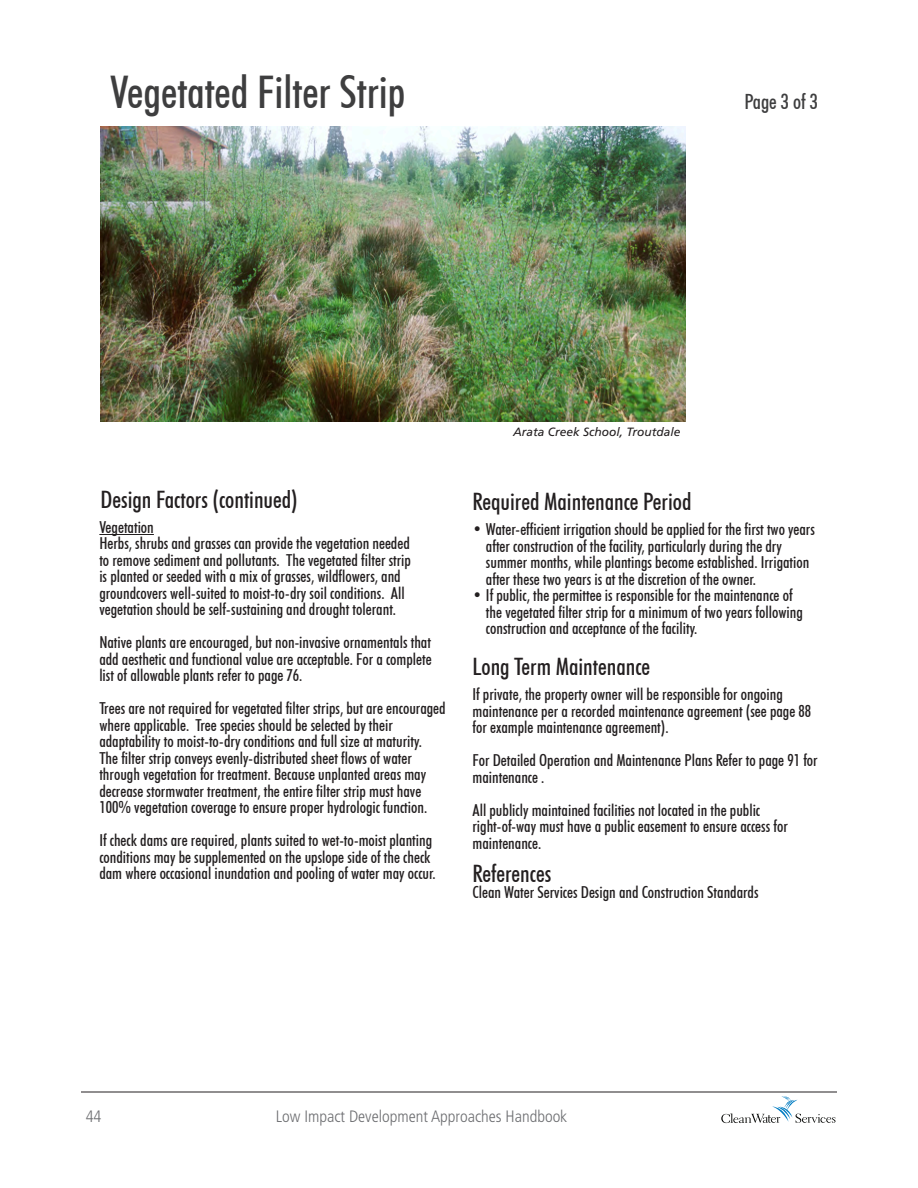
<style>
.page{position:relative;width:918px;height:1188px;background:#fff}
.page>*{position:absolute;margin:0;border:0;box-sizing:border-box;transform-origin:0 0}
.t1{font:500 condensed 45px "Futura BT";color:#3e3e3f}
.t2{font:500 condensed 24px "Futura BT";color:#231f20}
.t3{font:500 condensed 21px "Futura BT";color:#3e3e3f}
.t4{font:500 condensed 16.5px/16.5px "Futura BT";color:#231f20}
.t5{font:300 condensed 16.5px "Frutiger LT Pro";color:#6d6e71}
.t6{font:italic 12px "Frutiger";color:#231f20}
</style>
<div class="page">
<hr style="left:81px;top:1092px;width:756px;height:1px;background:#231f20">
<svg style="left:721px;top:1096px;width:115px;height:27px"></svg>
<img style="left:101px;top:127px;width:585px;height:294px">
<hr style="left:99px;top:534px;width:55px;height:1px;background:#231f20">
<p class="t1" style="left:110px;top:65px;width:297px">Vegetated Filter Strip</p>
<p class="t3" style="left:744px;top:89px;width:75px">Page 3 of 3</p>
<p class="t2" style="left:101px;top:485px;width:199px">Design Factors (continued)</p>
<p class="t4" style="left:99px;top:519px;width:56px">Vegetation</p>
<p class="t4" style="left:99px;top:535px;width:313px">Herbs, shrubs and grasses can provide the vegetation needed to remove sediment and pollutants. The vegetated filter strip is planted or seeded with a mix of grasses, wildflowers, and groundcovers well-suited to moist-to-dry soil conditions. All vegetation should be self-sustaining and drought tolerant.</p>
<p class="t4" style="left:99px;top:634px;width:334px;text-align:justify">Native plants are encouraged, but non-invasive ornamentals that add aesthetic and functional value are acceptable. For a complete list of allowable plants refer to page 76.</p>
<p class="t4" style="left:99px;top:700px;width:348px">Trees are not required for vegetated filter strips, but are encouraged where applicable. Tree species should be selected by their adaptability to moist-to-dry conditions and full size at maturity.</p>
<p class="t4" style="left:99px;top:750px;width:329px">The filter strip conveys evenly-distributed sheet flows of water through vegetation for treatment. Because unplanted areas may decrease stormwater treatment, the entire filter strip must have 100% vegetation coverage to ensure proper hydrologic function.</p>
<p class="t4" style="left:99px;top:832px;width:338px">If check dams are required, plants suited to wet-to-moist planting conditions may be supplemented on the upslope side of the check dam where occasional inundation and pooling of water may occur.</p>
<p class="t6" style="left:513px;top:425px;width:169px">Arata Creek School, Troutdale</p>
<p class="t2" style="left:472px;top:487px;width:220px">Required Maintenance Period</p>
<p class="t4" style="left:486px;top:521px;width:330px;text-indent:-13px">• Water-efficient irrigation should be applied for the first two years after construction of the facility, particularly during the dry</p>
<p class="t4" style="left:486px;top:554px;width:325px">summer months, while plantings become established. Irrigation after these two years is at the discretion of the owner.</p>
<p class="t4" style="left:486px;top:587px;width:318px;text-indent:-13px">• If public, the permittee is responsible for the maintenance of the vegetated filter strip for a minimum of two years following construction and acceptance of the facility.</p>
<p class="t2" style="left:472px;top:652px;width:179px">Long Term Maintenance</p>
<p class="t4" style="left:472px;top:686px;width:340px">If private, the property owner will be responsible for ongoing maintenance per a recorded maintenance agreement (see page 88 for example maintenance agreement).</p>
<p class="t4" style="left:472px;top:752px;width:347px">For Detailed Operation and Maintenance Plans Refer to page 91 for maintenance .</p>
<p class="t4" style="left:472px;top:802px;width:289px">All publicly maintained facilities not located in the public</p>
<p class="t4" style="left:472px;top:818px;width:317px">right-of-way must have a public easement to ensure access for maintenance.</p>
<p class="t2" style="left:472px;top:859px;width:80px">References</p>
<p class="t4" style="left:472px;top:884px;width:288px">Clean Water Services Design and Construction Standards</p>
<p class="t5" style="left:86px;top:1107px;width:17px">44</p>
<p class="t5" style="left:276px;top:1107px;width:293px">Low Impact Development Approaches Handbook</p>
</div>
